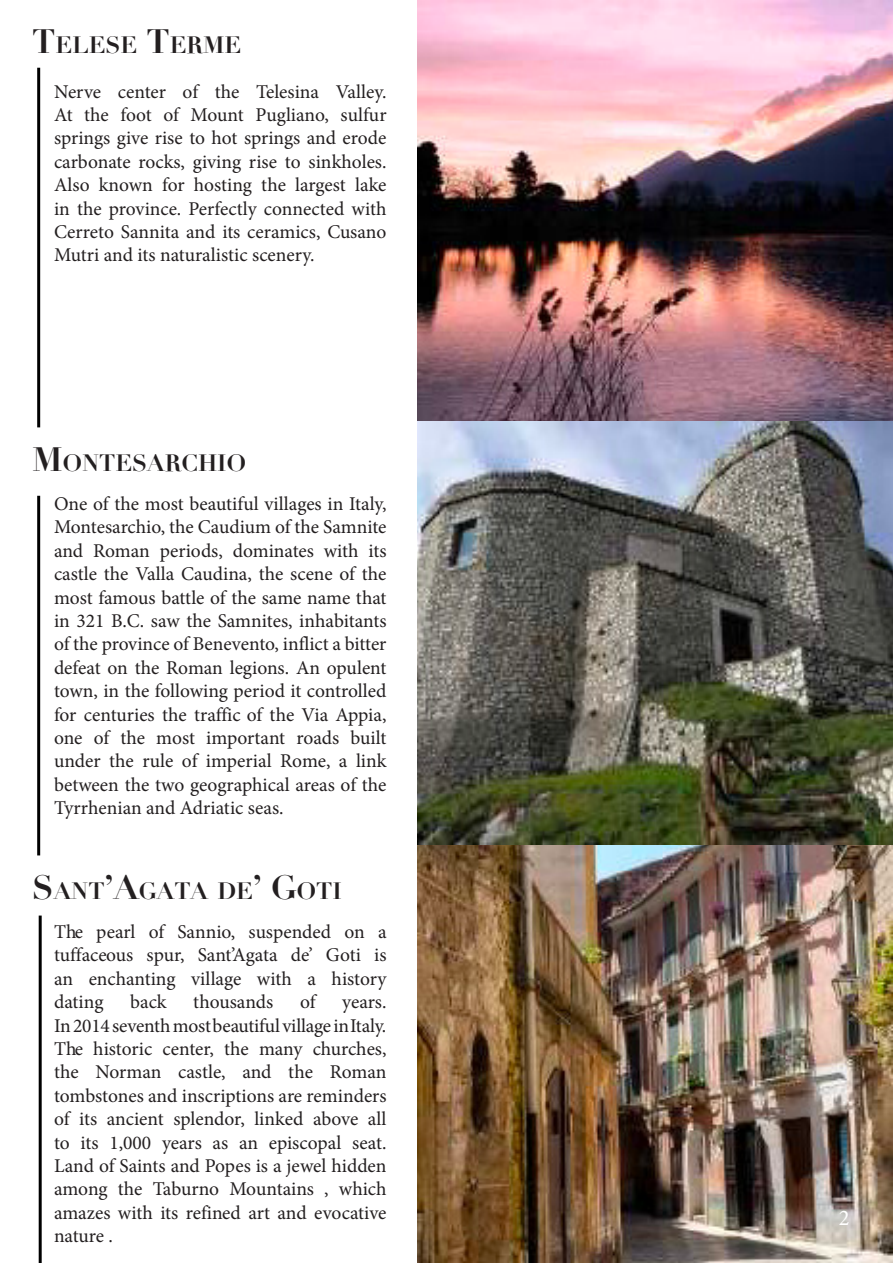
<style>
.page{position:relative;width:893px;height:1263px;background:#fff}
.page>*{position:absolute;margin:0;border:0;box-sizing:border-box;transform-origin:0 0}
.t1{font:700 23.1px "Didot";color:#231f20}
.t2{font:22.5px "Minion Pro";color:#fff}
.t3{font:19.5px/23.4px "Minion Pro";color:#231f20;text-align:justify}
.s1{font-size:33px}
</style>
<div class="page">
<img style="left:418px;top:0;width:475px;height:1263px">
<hr style="left:39px;top:915px;width:3px;height:348px;background:#000">
<hr style="left:37px;top:496px;width:3px;height:359px;background:#000">
<hr style="left:37px;top:68px;width:3px;height:359px;background:#000">
<p class="t1" style="left:32px;top:31px;width:210px"><span class="s1">T</span>ELESE <span class="s1">T</span>ERME</p>
<p class="t3" style="left:54px;top:79px;width:334px">Nerve center of the Telesina Valley.<br>At the foot of Mount Pugliano, sulfur springs give rise to hot springs and erode carbonate rocks, giving rise to sinkholes.<br>Also known for hosting the largest lake in the province. Perfectly connected with Cerreto Sannita and its ceramics, Cusano Mutri and its naturalistic scenery.</p>
<p class="t1" style="left:32px;top:448px;width:215px"><span class="s1">M</span>ONTESARCHIO</p>
<p class="t3" style="left:54px;top:491px;width:334px">One of the most beautiful villages in Italy, Montesarchio, the Caudium of the Samnite and Roman periods, dominates with its castle the Valla Caudina, the scene of the most famous battle of the same name that in 321 B.C. saw the Samnites, inhabitants of the province of Benevento, inflict a bitter defeat on the Roman legions. An opulent town, in the following period it controlled for centuries the traffic of the Via Appia, one of the most important roads built under the rule of imperial Rome, a link between the two geographical areas of the Tyrrhenian and Adriatic seas.</p>
<p class="t1" style="left:32px;top:876px;width:311px"><span class="s1">S</span>ANT<span class="s1">’A</span>GATA DE<span class="s1">’ G</span>OTI</p>
<p class="t3" style="left:54px;top:920px;width:334px">The pearl of Sannio, suspended on a tuffaceous spur, Sant’Agata de’ Goti is an enchanting village with a history dating</p>
<p class="t3" style="left:130px;top:990px;width:38px">back</p>
<p class="t3" style="left:193px;top:990px;width:82px">thousands</p>
<p class="t3" style="left:300px;top:990px;width:17px">of</p>
<p class="t3" style="left:54px;top:990px;width:334px;text-indent:288px">years.<br>In 2014 seventh most beautiful village in Italy.<br>The historic center, the many churches, the Norman castle, and the Roman tombstones and inscriptions are reminders of its ancient splendor, linked above all to its 1,000 years as an episcopal seat.<br>Land of Saints and Popes is a jewel hidden among the Taburno Mountains , which amazes with its refined art and evocative nature .</p>
<p class="t2" style="left:839px;top:1204px;width:12px">2</p>
</div>
